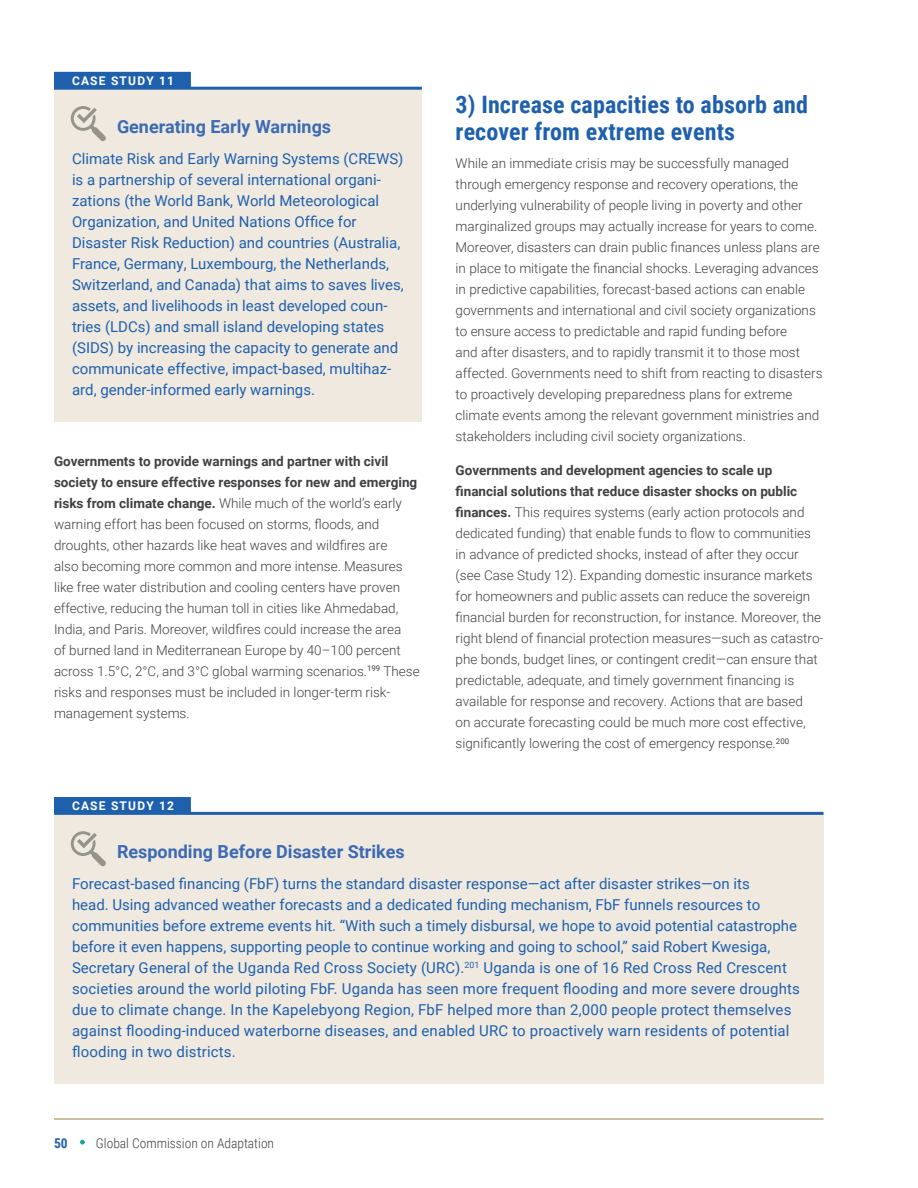
<style>
.page{position:relative;width:918px;height:1188px;background:#fff}
.page>*{position:absolute;margin:0;border:0;box-sizing:border-box;transform-origin:0 0}
.t1{font:700 24px/27px "Roboto Condensed";letter-spacing:.005em;color:#1f60ad}
.t2{font:700 18px "Roboto";color:#3c6ab3}
.t3{font:15px/21px "Roboto";color:#1f60ad}
.t4{font:300 13.5px/21px "Roboto";color:#414042}
.t5{font:300 13.5px "Roboto Condensed";color:#414042}
.t6{font:700 13.5px "Roboto Condensed";color:#1f60ad}
.t7{font:700 12px "Roboto";letter-spacing:.1em;color:#fff}
.s1{font-weight:700}
</style>
<div class="page">
<div style="left:54px;top:72px;width:137px;height:21px;background:#1f60ad"></div>
<div style="left:54px;top:88px;width:368px;height:72px;background:#efe9e0"></div>
<hr style="left:54px;top:87px;width:368px;height:3px;background:#1f60ad">
<div style="left:54px;top:126px;width:368px;height:296px;background:#efe9e0"></div>
<svg style="left:71px;top:106px;width:35px;height:35px"></svg>
<div style="left:54px;top:797px;width:137px;height:21px;background:#1f60ad"></div>
<div style="left:54px;top:813px;width:770px;height:72px;background:#efe9e0"></div>
<hr style="left:54px;top:812px;width:770px;height:3px;background:#1f60ad">
<div style="left:54px;top:851px;width:770px;height:233px;background:#efe9e0"></div>
<svg style="left:71px;top:831px;width:35px;height:35px"></svg>
<svg style="left:80px;top:1140px;width:5px;height:5px"></svg>
<hr style="left:54px;top:1119px;width:770px;height:1px;background:#9c7d3c">
<p class="t7" style="left:72px;top:72px;width:104px">CASE STUDY 11</p>
<h2 class="t2" style="left:117px;top:114px;width:216px">Generating Early Warnings</h2>
<p class="t3" style="left:72px;top:148px;width:333px">Climate Risk and Early Warning Systems (CREWS) is a partnership of several international organi&shy;zations (the World Bank, World Meteorological Organization, and United Nations Office for Disaster Risk Reduction) and countries (Australia, France, Germany, Luxembourg, the Netherlands, Switzerland, and Canada) that aims to saves lives, assets, and livelihoods in least developed coun&shy;tries (LDCs) and small island developing states (SIDS) by increasing the capacity to generate and communicate effective, impact-based, multihaz&shy;ard, gender-informed early warnings.</p>
<p class="t4" style="left:54px;top:450px;width:367px"><span class="s1">Governments to provide warnings and partner with civil society to ensure effective responses for new and emerging risks from climate change.</span> While much of the world’s early warning effort has been focused on storms, floods, and droughts, other hazards like heat waves and wildfires are<br>also becoming more common and more intense. Measures like free water distribution and cooling centers have proven effective, reducing the human toll in cities like Ahmedabad, India, and Paris. Moreover, wildfires could increase the area<br>of burned land in Mediterranean Europe by 40–100 percent across 1.5°C, 2°C, and 3°C global warming scenarios.<sup>199</sup> These risks and responses must be included in longer-term risk&shy;management systems.</p>
<h1 class="t1" style="left:456px;top:90px;width:354px">3) Increase capacities to absorb and recover from extreme events</h1>
<p class="t4" style="left:456px;top:152px;width:368px">While an immediate crisis may be successfully managed through emergency response and recovery operations, the underlying vulnerability of people living in poverty and other marginalized groups may actually increase for years to come.<br>Moreover, disasters can drain public finances unless plans are in place to mitigate the financial shocks. Leveraging advances in predictive capabilities, forecast-based actions can enable governments and international and civil society organizations to ensure access to predictable and rapid funding before<br>and after disasters, and to rapidly transmit it to those most affected. Governments need to shift from reacting to disasters to proactively developing preparedness plans for extreme climate events among the relevant government ministries and stakeholders including civil society organizations.</p>
<p class="t4" style="left:456px;top:459px;width:369px"><span class="s1">Governments and development agencies to scale up financial solutions that reduce disaster shocks on public finances.</span> This requires systems (early action protocols and dedicated funding) that enable funds to flow to communities in advance of predicted shocks, instead of after they occur (see Case Study 12). Expanding domestic insurance markets for homeowners and public assets can reduce the sovereign financial burden for reconstruction, for instance. Moreover, the right blend of financial protection measures—such as catastro&shy;phe bonds, budget lines, or contingent credit—can ensure that predictable, adequate, and timely government financing is available for response and recovery. Actions that are based<br>on accurate forecasting could be much more cost effective, significantly lowering the cost of emergency response.<sup>200</sup></p>
<p class="t7" style="left:72px;top:797px;width:104px">CASE STUDY 12</p>
<h2 class="t2" style="left:117px;top:839px;width:289px">Responding Before Disaster Strikes</h2>
<p class="t3" style="left:72px;top:873px;width:730px">Forecast-based financing (FbF) turns the standard disaster response—act after disaster strikes—on its<br>head. Using advanced weather forecasts and a dedicated funding mechanism, FbF funnels resources to communities before extreme events hit. “With such a timely disbursal, we hope to avoid potential catastrophe before it even happens, supporting people to continue working and going to school,” said Robert Kwesiga, Secretary General of the Uganda Red Cross Society (URC).<sup>201</sup> Uganda is one of 16 Red Cross Red Crescent societies around the world piloting FbF. Uganda has seen more frequent flooding and more severe droughts due to climate change. In the Kapelebyong Region, FbF helped more than 2,000 people protect themselves against flooding-induced waterborne diseases, and enabled URC to proactively warn residents of potential flooding in two districts.</p>
<p class="t6" style="left:54px;top:1133px;width:15px">50</p>
<p class="t5" style="left:96px;top:1133px;width:180px">Global Commission on Adaptation</p>
</div>
